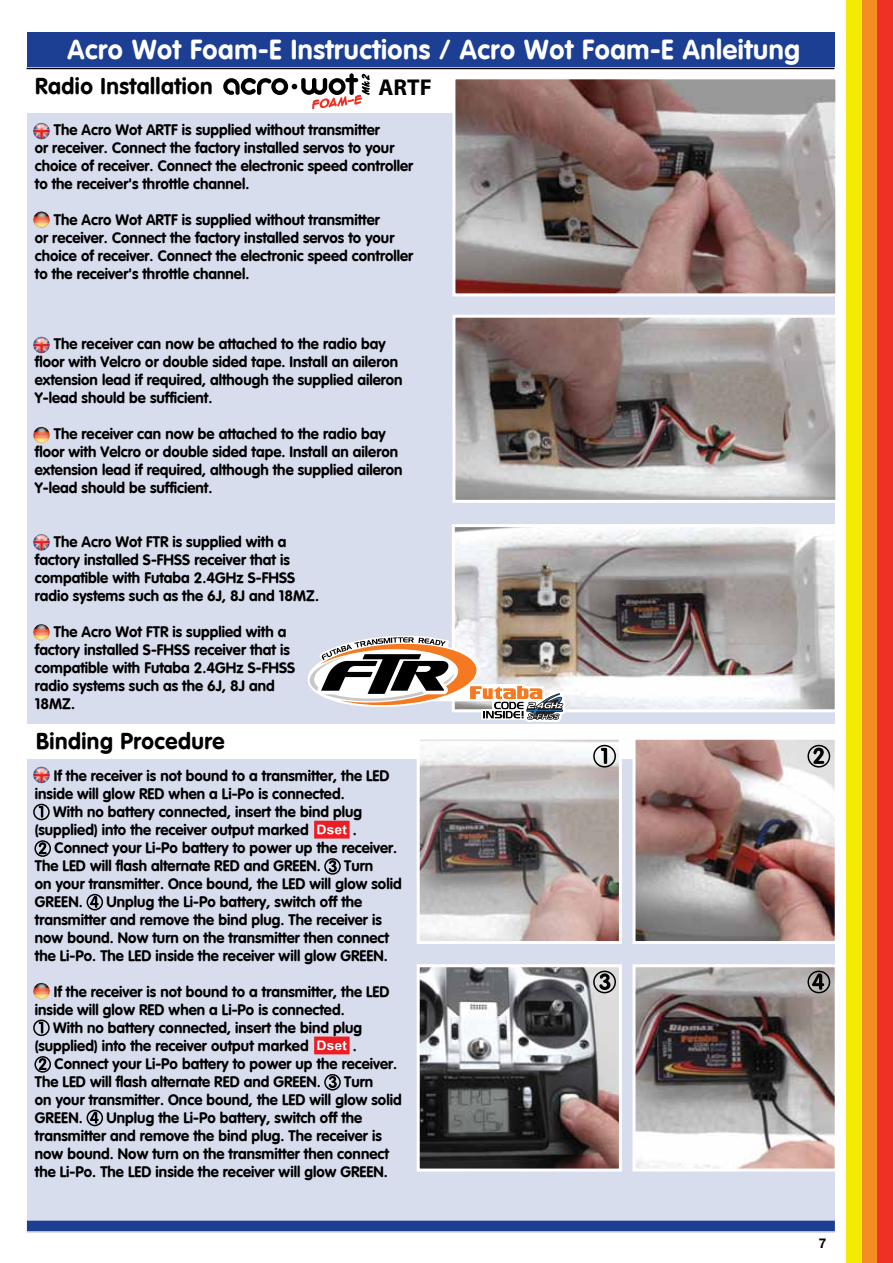
<style>
.page{position:relative;width:893px;height:1263px;background:#fff}
.page>*{position:absolute;margin:0;border:0;box-sizing:border-box;transform-origin:0 0}
.t1{font:700 27px "Corporate Rounded";letter-spacing:.02em;color:#fff}
.t2{font:700 22.95px "Myriad Pro";color:#000}
.t3{font:700 22.5px "Corporate Rounded";letter-spacing:.02em;color:#000}
.t4{font:700 15px/18px "Corporate Rounded";color:#000}
.t5{font:700 13.5px "Helvetica Neue";color:#000}
</style>
<div class="page">
<div style="left:27px;top:68px;width:807px;height:1164px;background:#d8dded"></div>
<div style="left:27px;top:32px;width:807px;height:42px;background:#1c3f94"></div>
<div style="left:861px;top:0;width:16px;height:1263px;background:#f48e23"></div>
<div style="left:877px;top:0;width:16px;height:1263px;background:#ee3124"></div>
<div style="left:846px;top:0;width:15px;height:1263px;background:#f5eb00"></div>
<div style="left:27px;top:68px;width:817px;height:45px;background:#fff"></div>
<img style="left:456px;top:80px;width:378px;height:212px">
<div style="left:452px;top:76px;width:386px;height:220px;border:3px solid #fff"></div>
<img style="left:456px;top:319px;width:378px;height:180px">
<div style="left:452px;top:315px;width:386px;height:188px;border:3px solid #fff"></div>
<hr style="left:27px;top:68px;width:807px;height:1px;background:#000">
<img style="left:33px;top:211px;width:17px;height:17px">
<img style="left:33px;top:427px;width:17px;height:16px">
<img style="left:33px;top:624px;width:17px;height:17px">
<img style="left:33px;top:983px;width:17px;height:16px">
<img style="left:33px;top:123px;width:17px;height:16px">
<img style="left:33px;top:337px;width:17px;height:16px">
<img style="left:33px;top:534px;width:17px;height:17px">
<img style="left:33px;top:767px;width:17px;height:16px">
<div style="left:27px;top:724px;width:817px;height:34px;background:#fff"></div>
<div style="left:27px;top:1221px;width:808px;height:10px;background:#1c3f94"></div>
<img style="left:456px;top:528px;width:378px;height:180px">
<div style="left:452px;top:524px;width:386px;height:188px;border:3px solid #fff"></div>
<img style="left:421px;top:741px;width:197px;height:199px">
<div style="left:417px;top:737px;width:205px;height:207px;border:3px solid #fff"></div>
<img style="left:421px;top:968px;width:197px;height:199px">
<div style="left:417px;top:964px;width:205px;height:207px;border:3px solid #fff"></div>
<img style="left:636px;top:741px;width:198px;height:199px">
<div style="left:632px;top:737px;width:206px;height:207px;border:3px solid #fff"></div>
<img style="left:636px;top:968px;width:198px;height:199px">
<div style="left:632px;top:964px;width:206px;height:207px;border:3px solid #fff"></div>
<svg style="left:223px;top:73px;width:147px;height:36px"></svg>
<div style="left:314px;top:821px;width:36px;height:17px;background:#ed1d24"></div>
<svg style="left:317px;top:825px;width:30px;height:9px"></svg>
<div style="left:314px;top:1036px;width:36px;height:18px;background:#ed1d24"></div>
<svg style="left:317px;top:1040px;width:30px;height:10px"></svg>
<svg style="left:601px;top:748px;width:6px;height:16px"></svg>
<div style="left:593px;top:745px;width:23px;height:22px;border:2px solid #000;border-radius:50%"></div>
<svg style="left:39px;top:807px;width:4px;height:10px"></svg>
<div style="left:33px;top:804px;width:17px;height:16px;border:2px solid #000;border-radius:50%"></div>
<svg style="left:39px;top:1022px;width:4px;height:11px"></svg>
<div style="left:33px;top:1019px;width:17px;height:17px;border:2px solid #000;border-radius:50%"></div>
<svg style="left:813px;top:748px;width:11px;height:16px"></svg>
<div style="left:807px;top:745px;width:23px;height:22px;border:2px solid #000;border-radius:50%"></div>
<svg style="left:39px;top:843px;width:8px;height:11px"></svg>
<div style="left:34px;top:840px;width:17px;height:17px;border:2px solid #000;border-radius:50%"></div>
<svg style="left:39px;top:1059px;width:8px;height:11px"></svg>
<div style="left:34px;top:1056px;width:17px;height:17px;border:2px solid #000;border-radius:50%"></div>
<svg style="left:599px;top:974px;width:11px;height:16px"></svg>
<div style="left:593px;top:971px;width:23px;height:22px;border:2px solid #000;border-radius:50%"></div>
<svg style="left:329px;top:861px;width:8px;height:11px"></svg>
<div style="left:324px;top:858px;width:17px;height:17px;border:2px solid #000;border-radius:50%"></div>
<svg style="left:329px;top:1077px;width:8px;height:10px"></svg>
<div style="left:324px;top:1074px;width:17px;height:16px;border:2px solid #000;border-radius:50%"></div>
<svg style="left:812px;top:974px;width:12px;height:16px"></svg>
<div style="left:807px;top:971px;width:23px;height:22px;border:2px solid #000;border-radius:50%"></div>
<svg style="left:90px;top:897px;width:9px;height:10px"></svg>
<div style="left:87px;top:894px;width:16px;height:16px;border:2px solid #000;border-radius:50%"></div>
<svg style="left:90px;top:1113px;width:9px;height:10px"></svg>
<div style="left:87px;top:1110px;width:16px;height:16px;border:2px solid #000;border-radius:50%"></div>
<svg style="left:308px;top:636px;width:258px;height:86px"></svg>
<h1 class="t1" style="left:68px;top:34px;width:734px">Acro Wot Foam-E Instructions / Acro Wot Foam-E Anleitung</h1>
<h3 class="t3" style="left:35px;top:72px;width:179px">Radio Installation</h3>
<h2 class="t2" style="left:379px;top:72px;width:55px">ARTF</h2>
<p class="t4" style="left:35px;top:121px;width:380px;text-indent:19px">The Acro Wot ARTF is supplied without transmitter<br>or receiver. Connect the factory installed servos to your choice of receiver. Connect the electronic speed controller to the receiver's throttle channel.</p>
<p class="t4" style="left:35px;top:211px;width:380px;text-indent:19px">The Acro Wot ARTF is supplied without transmitter<br>or receiver. Connect the factory installed servos to your choice of receiver. Connect the electronic speed controller to the receiver's throttle channel.</p>
<p class="t4" style="left:35px;top:334px;width:369px;text-indent:19px">The receiver can now be attached to the radio bay floor with Velcro or double sided tape. Install an aileron extension lead if required, although the supplied aileron Y-lead should be sufficient.</p>
<p class="t4" style="left:35px;top:424px;width:369px;text-indent:19px">The receiver can now be attached to the radio bay floor with Velcro or double sided tape. Install an aileron extension lead if required, although the supplied aileron Y-lead should be sufficient.</p>
<p class="t4" style="left:35px;top:533px;width:286px;text-indent:19px">The Acro Wot FTR is supplied with a factory installed S-FHSS receiver that is compatible with Futaba 2.4GHz S-FHSS radio systems such as the 6J, 8J and 18MZ.</p>
<p class="t4" style="left:35px;top:623px;width:262px;text-indent:19px">The Acro Wot FTR is supplied with a factory installed S-FHSS receiver that is compatible with Futaba 2.4GHz S-FHSS radio systems such as the 6J, 8J and<br>18MZ.</p>
<h3 class="t3" style="left:36px;top:727px;width:190px">Binding Procedure</h3>
<p class="t4" style="left:54px;top:767px;width:337px">If the receiver is not bound to a transmitter, the LED</p>
<p class="t4" style="left:35px;top:785px;width:311px">inside will glow RED when a Li-Po is connected.</p>
<p class="t4" style="left:53px;top:803px;width:310px">With no battery connected, insert the bind plug</p>
<p class="t4" style="left:35px;top:821px;width:275px">(supplied) into the receiver output marked</p>
<p class="t4" style="left:353px;top:821px;width:6px">.</p>
<p class="t4" style="left:55px;top:839px;width:344px">Connect your Li-Po battery to power up the receiver.</p>
<p class="t4" style="left:35px;top:857px;width:287px">The LED will flash alternate RED and GREEN.</p>
<p class="t4" style="left:35px;top:857px;width:368px;text-indent:309px">Turn<br>on your transmitter. Once bound, the LED will glow solid<br>GREEN.</p>
<p class="t4" style="left:35px;top:893px;width:356px;text-indent:72px">Unplug the Li-Po battery, switch off the transmitter and remove the bind plug. The receiver is now bound. Now turn on the transmitter then connect the Li-Po. The LED inside the receiver will glow GREEN.</p>
<p class="t4" style="left:54px;top:982px;width:337px">If the receiver is not bound to a transmitter, the LED</p>
<p class="t4" style="left:35px;top:1000px;width:311px">inside will glow RED when a Li-Po is connected.</p>
<p class="t4" style="left:53px;top:1018px;width:310px">With no battery connected, insert the bind plug</p>
<p class="t4" style="left:35px;top:1036px;width:275px">(supplied) into the receiver output marked</p>
<p class="t4" style="left:353px;top:1036px;width:6px">.</p>
<p class="t4" style="left:55px;top:1054px;width:344px">Connect your Li-Po battery to power up the receiver.</p>
<p class="t4" style="left:35px;top:1072px;width:287px">The LED will flash alternate RED and GREEN.</p>
<p class="t4" style="left:35px;top:1072px;width:368px;text-indent:309px">Turn<br>on your transmitter. Once bound, the LED will glow solid<br>GREEN.</p>
<p class="t4" style="left:35px;top:1108px;width:356px;text-indent:72px">Unplug the Li-Po battery, switch off the transmitter and remove the bind plug. The receiver is now bound. Now turn on the transmitter then connect the Li-Po. The LED inside the receiver will glow GREEN.</p>
<p class="t5" style="left:819px;top:1235px;width:9px">7</p>
</div>
